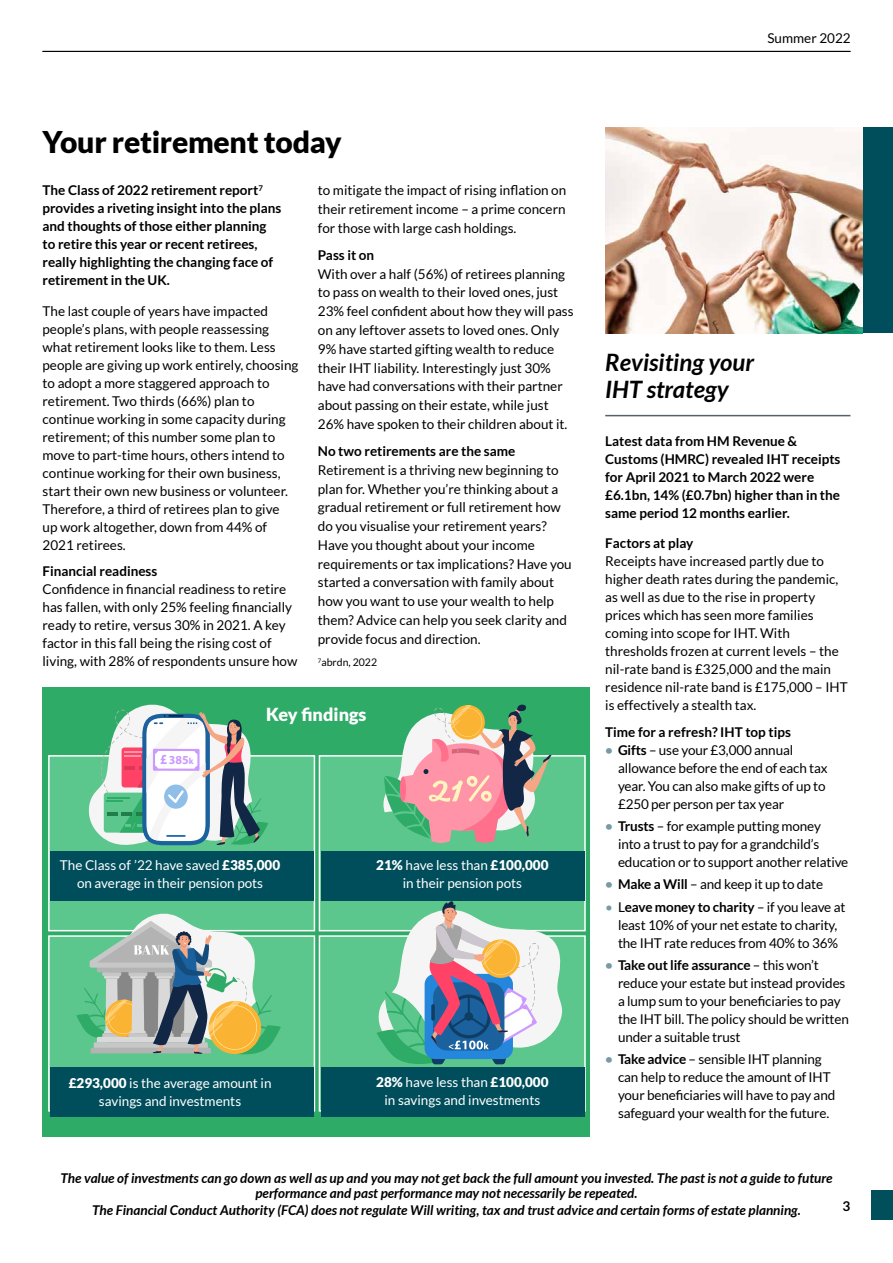
<style>
.page{position:relative;width:893px;height:1263px;background:#fff}
.page>*{position:absolute;margin:0;border:0;box-sizing:border-box;transform-origin:0 0}
.t1{font:900 30px "Lato";letter-spacing:-.01em;color:#000}
.t2{font:italic 700 24px/27px "Lato";color:#000}
.t3{font:900 18px "Lato";color:#fff}
.t4{font:13.5px/18px "Lato";color:#000}
.t5{font:700 13.5px/18px "Lato";color:#000}
.t6{font:italic 700 13.5px/15px "Lato";color:#000;text-align:center}
.t7{font:13.5px/18px "Lato";color:#fff;text-align:center}
.t8{font:700 12.3px "Myriad Pro";color:#c9f}
.t9{font:10.5px "Lato";color:#000}
.s1{font-size:9px}
.s2{font-weight:900}
.s3{font-weight:700;color:#779aa6}
.s4{font-weight:700}
.s5{color:#779aa6}
</style>
<div class="page">
<div style="left:605px;top:128px;width:288px;height:205px;background:#004e5b"></div>
<img style="left:605px;top:128px;width:258px;height:205px">
<div style="left:872px;top:1191px;width:21px;height:29px;background:#004e5b"></div>
<hr style="left:43px;top:51px;width:807px;height:1px;background:#000">
<hr style="left:605px;top:415px;width:245px;height:1px;background:#54616c">
<div style="left:43px;top:687px;width:547px;height:450px;background:#2eab66"></div>
<div style="left:48px;top:755px;width:267px;height:176px;background:#5cc78c;border:2px solid #fff"></div>
<div style="left:48px;top:935px;width:267px;height:177px;background:#5cc78c;border:2px solid #fff"></div>
<div style="left:319px;top:755px;width:267px;height:176px;background:#5cc78c;border:2px solid #fff"></div>
<div style="left:319px;top:935px;width:267px;height:177px;background:#5cc78c;border:2px solid #fff"></div>
<div style="left:50px;top:851px;width:264px;height:50px;background:#004e5b"></div>
<div style="left:321px;top:851px;width:263px;height:50px;background:#004e5b"></div>
<div style="left:50px;top:1067px;width:264px;height:49px;background:#004e5b"></div>
<div style="left:321px;top:1067px;width:263px;height:49px;background:#004e5b"></div>
<svg style="left:76px;top:913px;width:205px;height:142px"></svg>
<svg style="left:376px;top:704px;width:176px;height:139px"></svg>
<svg style="left:88px;top:704px;width:180px;height:142px"></svg>
<svg style="left:376px;top:901px;width:186px;height:164px"></svg>
<p class="t4" style="left:767px;top:29px;width:85px">Summer 2022</p>
<h1 class="t1" style="left:43px;top:125px;width:301px">Your retirement today</h1>
<p class="t4" style="left:318px;top:181px;width:250px;line-height:18.8px;text-align:justify">to mitigate the impact of rising inflation on their retirement income – a prime concern for those with large cash holdings.</p>
<p class="t5" style="left:318px;top:246px;width:58px">Pass it on</p>
<p class="t4" style="left:318px;top:264px;width:257px;line-height:18.8px">With over a half (56%) of retirees planning to pass on wealth to their loved ones, just 23% feel confident about how they will pass on any leftover assets to loved ones. Only 9% have started gifting wealth to reduce their IHT liability. Interestingly just 30% have had conversations with their partner about passing on their estate, while just 26% have spoken to their children about it.</p>
<p class="t5" style="left:318px;top:442px;width:199px">No two retirements are the same</p>
<p class="t4" style="left:318px;top:460px;width:255px;line-height:18.8px">Retirement is a thriving new beginning to plan for. Whether you’re thinking about a gradual retirement or full retirement how do you visualise your retirement years?<br>Have you thought about your income requirements or tax implications? Have you started a conversation with family about how you want to use your wealth to help them? Advice can help you seek clarity and provide focus and direction.</p>
<p class="t9" style="left:318px;top:657px;width:61px"><sup>7</sup>abrdn, 2022</p>
<p class="t5" style="left:43px;top:181px;width:240px">The Class of 2022 retirement report<sup>7 </sup>provides a riveting insight into the plans and thoughts of those either planning to retire this year or recent retirees, really highlighting the changing face of retirement in the UK.</p>
<p class="t4" style="left:43px;top:302px;width:257px">The last couple of years have impacted people’s plans, with people reassessing what retirement looks like to them. Less people are giving up work entirely, choosing to adopt a more staggered approach to retirement. Two thirds (66%) plan to continue working in some capacity during retirement; of this number some plan to move to part-time hours, others intend to continue working for their own business, start their own new business or volunteer.<br>Therefore, a third of retirees plan to give<br>up work altogether, down from 44% of 2021 retirees.</p>
<p class="t5" style="left:43px;top:562px;width:116px">Financial readiness</p>
<p class="t4" style="left:43px;top:580px;width:256px">Confidence in financial readiness to retire has fallen, with only 25% feeling financially ready to retire, versus 30% in 2021. A key factor in this fall being the rising cost of living, with 28% of respondents unsure how</p>
<p class="t8" style="left:169px;top:751px;width:26px">385<span class="s1">k</span></p>
<h3 class="t3" style="left:266px;top:704px;width:102px">Key findings</h3>
<p class="t7" style="left:60px;top:856px;width:222px">The Class of ’22 have saved <span class="s2">£385,000 </span>on average in their pension pots</p>
<p class="t7" style="left:376px;top:856px;width:174px"><span class="s2">21%</span> have less than <span class="s2">£100,000 </span>in their pension pots</p>
<p class="t7" style="left:69px;top:1074px;width:204px"><span class="s2">£293,000</span> is the average amount in savings and investments</p>
<p class="t7" style="left:376px;top:1073px;width:174px"><span class="s2">28%</span> have less than <span class="s2">£100,000 </span>in savings and investments</p>
<h2 class="t2" style="left:605px;top:349px;width:150px">Revisiting your<br>IHT strategy</h2>
<p class="t5" style="left:605px;top:431px;width:237px">Latest data from HM Revenue &amp; Customs (HMRC) revealed IHT receipts for April 2021 to March 2022 were £6.1bn, 14% (£0.7bn) higher than in the same period 12 months earlier.</p>
<p class="t5" style="left:605px;top:534px;width:90px">Factors at play</p>
<p class="t4" style="left:605px;top:552px;width:244px">Receipts have increased partly due to higher death rates during the pandemic, as well as due to the rise in property prices which has seen more families coming into scope for IHT. With thresholds frozen at current levels – the nil-rate band is £325,000 and the main residence nil-rate band is £175,000 – IHT is effectively a stealth tax.</p>
<p class="t5" style="left:605px;top:723px;width:187px">Time for a refresh? IHT top tips</p>
<p class="t4" style="left:618px;top:741px;width:211px;text-indent:-13px"><span class="s3">•</span> <span class="s4">Gifts</span> – use your £3,000 annual allowance before the end of each tax year. You can also make gifts of up to £250 per person per tax year</p>
<p class="t4" style="left:618px;top:817px;width:232px;text-indent:-13px"><span class="s3">•</span> <span class="s4">Trusts</span> – for example putting money<br>into a trust to pay for a grandchild’s education or to support another relative</p>
<p class="t4" style="left:605px;top:875px;width:219px"><span class="s3">•</span> <span class="s4">Make a Will</span> – and keep it up to date</p>
<p class="t4" style="left:605px;top:898px;width:242px;text-align:center"><span class="s5">•</span> L<span class="s4">eave money to charity</span> – if you leave at least 10% of your net estate to charity, the IHT rate reduces from 40% to 36%</p>
<p class="t4" style="left:618px;top:956px;width:232px;text-indent:-13px"><span class="s3">•</span> <span class="s4">Take out life assurance</span> – this won’t reduce your estate but instead provides a lump sum to your beneficiaries to pay the IHT bill. The policy should be written under a suitable trust</p>
<p class="t4" style="left:618px;top:1050px;width:219px;text-indent:-13px"><span class="s3">•</span> <span class="s4">Take advice</span> – sensible IHT planning can help to reduce the amount of IHT your beneficiaries will have to pay and safeguard your wealth for the future.</p>
<p class="t6" style="left:60px;top:1171px;width:773px">The value of investments can go down as well as up and you may not get back the full amount you invested. The past is not a guide to future performance and past performance may not necessarily be repeated.</p>
<p class="t6" style="left:92px;top:1203px;width:710px">The Financial Conduct Authority (FCA) does not regulate Will writing, tax and trust advice and certain forms of estate planning.</p>
<p class="t5" style="left:843px;top:1197px;width:9px">3</p>
</div>
